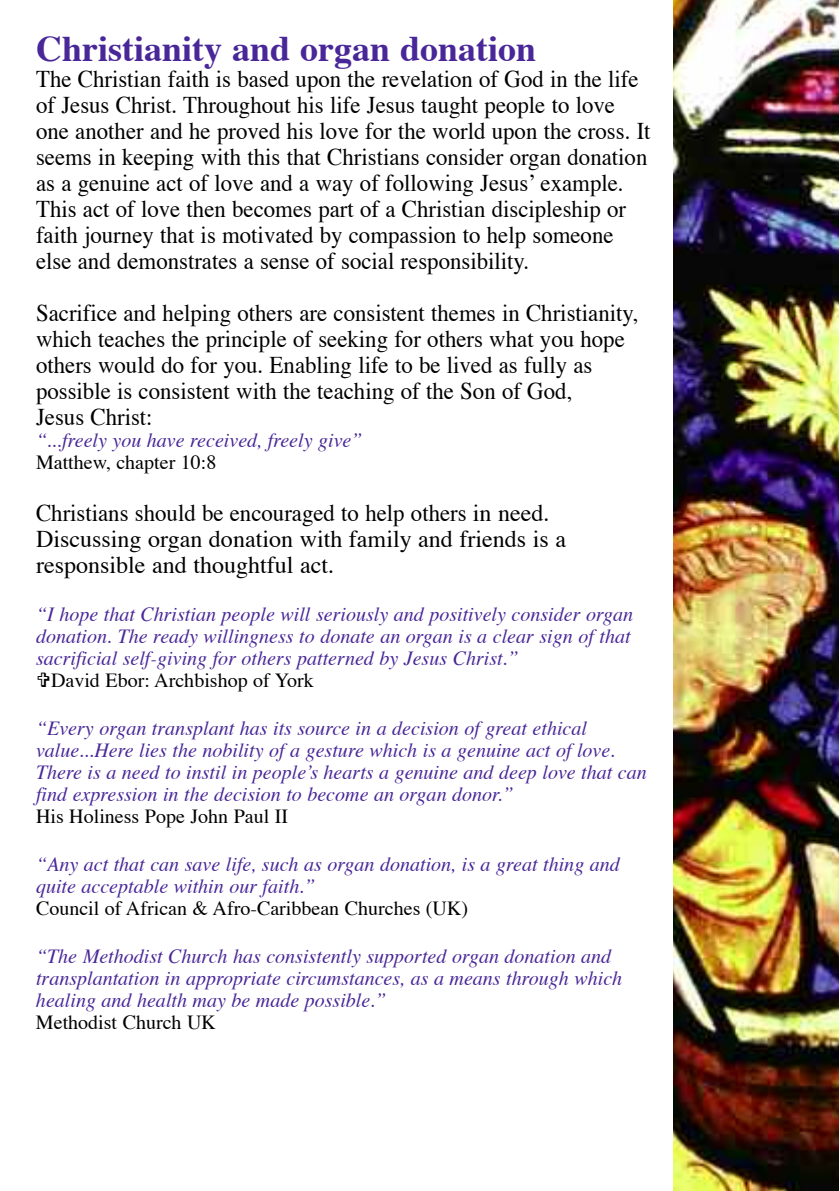
<style>
.page{position:relative;width:840px;height:1191px;background:#fff}
.page>*{position:absolute;margin:0;border:0;box-sizing:border-box;transform-origin:0 0}
.t1{font:700 36px "Times";color:#492798}
.t2{font:24px/26px "Times";color:#000;scale:.95 1}
.t3{font:italic 20px/22px "Times";color:#492798}
.t4{font:20px "Times";color:#000}
</style>
<div class="page">
<img style="left:673px;top:1px;width:165px;height:1190px">
<h1 class="t1" style="left:36px;top:34px;width:501px">Christianity and organ donation</h1>
<p class="t2" style="left:36px;top:68px;width:648px">The Christian faith is based upon the revelation of God in the life of Jesus Christ. Throughout his life Jesus taught people to love one another and he proved his love for the world upon the cross. It seems in keeping with this that Christians consider organ donation as a genuine act of love and a way of following Jesus’ example.<br>This act of love then becomes part of a Christian discipleship or faith journey that is motivated by compassion to help someone else and demonstrates a sense of social responsibility.</p>
<p class="t2" style="left:36px;top:302px;width:635px">Sacrifice and helping others are consistent themes in Christianity, which teaches the principle of seeking for others what you hope others would do for you. Enabling life to be lived as fully as possible is consistent with the teaching of the Son of God,<br>Jesus Christ:</p>
<p class="t3" style="left:36px;top:431px;width:328px">“...freely you have received, freely give”</p>
<p class="t4" style="left:36px;top:454px;width:182px">Matthew, chapter 10:8</p>
<p class="t2" style="left:36px;top:502px;width:559px">Christians should be encouraged to help others in need.<br>Discussing organ donation with family and friends is a responsible and thoughtful act.</p>
<p class="t3" style="left:36px;top:605px;width:598px">“I hope that Christian people will seriously and positively consider organ donation. The ready willingness to donate an organ is a clear sign of that sacrificial self-giving for others patterned by Jesus Christ.”</p>
<p class="t4" style="left:51px;top:672px;width:264px">David Ebor: Archbishop of York</p>
<p class="t3" style="left:36px;top:719px;width:612px">“Every organ transplant has its source in a decision of great ethical value...Here lies the nobility of a gesture which is a genuine act of love.<br>There is a need to instil in people’s hearts a genuine and deep love that can find expression in the decision to become an organ donor.”</p>
<p class="t4" style="left:36px;top:808px;width:253px">His Holiness Pope John Paul II</p>
<p class="t3" style="left:36px;top:855px;width:585px">“Any act that can save life, such as organ donation, is a great thing and quite acceptable within our faith.”</p>
<p class="t4" style="left:36px;top:900px;width:433px">Council of African &amp; Afro-Caribbean Churches (UK)</p>
<p class="t3" style="left:36px;top:947px;width:587px">“The Methodist Church has consistently supported organ donation and transplantation in appropriate circumstances, as a means through which healing and health may be made possible.”</p>
<p class="t4" style="left:36px;top:1014px;width:181px">Methodist Church UK</p>
</div>
